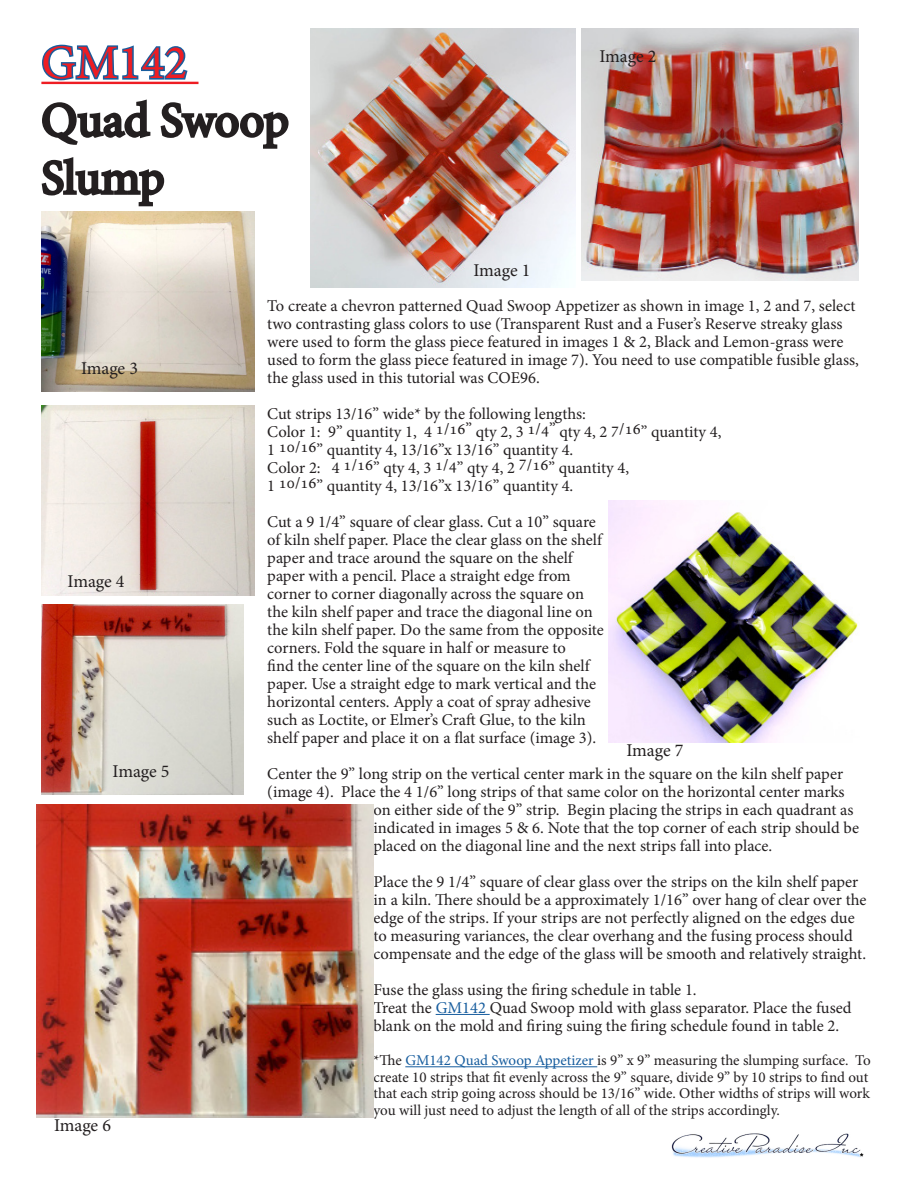
<style>
.page{position:relative;width:918px;height:1188px;background:#fff}
.page>*{position:absolute;margin:0;border:0;box-sizing:border-box;transform-origin:0 0}
.t1{font:48px/57.6px "Minion Pro";letter-spacing:-.005em;color:#231f20}
.t2{font:48px "Minion Pro";color:#ee1d23}
.t3{font:18px "Minion Pro";letter-spacing:-.005em;color:#231f20}
.t4{font:16.5px/18px "Minion Pro";color:#231f20}
.t5{font:15px/16.5px "Minion Pro";color:#231f20}
.s1{color:#175d9e}
</style>
<div class="page">
<img style="left:310px;top:29px;width:266px;height:259px">
<img style="left:581px;top:29px;width:278px;height:252px">
<hr style="left:436px;top:1014px;width:54px;height:1px;background:#175d9e">
<hr style="left:405px;top:1066px;width:192px;height:1px;background:#175d9e">
<img style="left:41px;top:605px;width:203px;height:190px">
<img style="left:37px;top:804px;width:337px;height:314px">
<img style="left:41px;top:406px;width:214px;height:189px">
<img style="left:608px;top:500px;width:251px;height:243px">
<img style="left:41px;top:212px;width:214px;height:179px">
<hr style="left:41px;top:82px;width:158px;height:2px;background:#ee1d23">
<svg style="left:41px;top:44px;width:148px;height:38px"></svg>
<svg style="left:41px;top:99px;width:248px;height:108px"></svg>
<img style="left:671px;top:1133px;width:193px;height:25px">
<p class="t2" style="left:41px;top:31px;width:148px">GM142</p>
<p class="t1" style="left:41px;top:92px;width:249px">Quad Swoop<br>Slump</p>
<p class="t3" style="left:599px;top:44px;width:59px">Image 2</p>
<p class="t3" style="left:473px;top:258px;width:59px">Image 1</p>
<p class="t3" style="left:81px;top:356px;width:59px">Image 3</p>
<p class="t3" style="left:68px;top:570px;width:59px">Image 4</p>
<p class="t3" style="left:112px;top:759px;width:59px">Image 5</p>
<p class="t3" style="left:54px;top:1113px;width:59px">Image 6</p>
<p class="t4" style="left:267px;top:297px;width:593px">To create a chevron patterned Quad Swoop Appetizer as shown in image 1, 2 and 7, select two contrasting glass colors to use (Transparent Rust and a Fuser’s Reserve streaky glass were used to form the glass piece featured in images 1 &amp; 2, Black and Lemon-grass were used to form the glass piece featured in image 7). You need to use compatible fusible glass, the glass used in this tutorial was COE96.</p>
<p class="t4" style="left:267px;top:405px;width:320px">Cut strips 13/16” wide* by the following lengths:</p>
<p class="t4" style="left:267px;top:423px;width:456px">Color 1: 9” quantity 1, 4 1/16” qty 2, 3 1/4” qty 4, 2 7/16” quantity 4,</p>
<p class="t4" style="left:267px;top:441px;width:308px">1 10/16” quantity 4, 13/16”x 13/16” quantity 4.</p>
<p class="t4" style="left:267px;top:459px;width:363px">Color 2: 4 1/16” qty 4, 3 1/4” qty 4, 2 7/16” quantity 4,</p>
<p class="t4" style="left:267px;top:477px;width:308px">1 10/16” quantity 4, 13/16”x 13/16” quantity 4.</p>
<p class="t4" style="left:267px;top:513px;width:338px">Cut a 9 1/4” square of clear glass. Cut a 10” square of kiln shelf paper. Place the clear glass on the shelf paper and trace around the square on the shelf paper with a pencil. Place a straight edge from corner to corner diagonally across the square on the kiln shelf paper and trace the diagonal line on the kiln shelf paper. Do the same from the opposite corners. Fold the square in half or measure to<br>find the center line of the square on the kiln shelf paper. Use a straight edge to mark vertical and the horizontal centers. Apply a coat of spray adhesive such as Loctite, or Elmer’s Craft Glue, to the kiln shelf paper and place it on a flat surface (image 3).</p>
<p class="t4" style="left:267px;top:765px;width:577px">Center the 9” long strip on the vertical center mark in the square on the kiln shelf paper</p>
<p class="t4" style="left:267px;top:783px;width:579px">(image 4). Place the 4 1/6” long strips of that same color on the horizontal center marks</p>
<p class="t4" style="left:374px;top:801px;width:482px">on either side of the 9” strip. Begin placing the strips in each quadrant as</p>
<p class="t4" style="left:374px;top:819px;width:487px">indicated in images 5 &amp; 6. Note that the top corner of each strip should be</p>
<p class="t4" style="left:374px;top:837px;width:400px">placed on the diagonal line and the next strips fall into place.</p>
<p class="t4" style="left:374px;top:873px;width:495px">Place the 9 1/4” square of clear glass over the strips on the kiln shelf paper in a kiln. There should be a approximately 1/16” over hang of clear over the edge of the strips. If your strips are not perfectly aligned on the edges due to measuring variances, the clear overhang and the fusing process should compensate and the edge of the glass will be smooth and relatively straight.</p>
<p class="t4" style="left:374px;top:981px;width:325px">Fuse the glass using the firing schedule in table 1.</p>
<p class="t4" style="left:374px;top:999px;width:480px">Treat the <span class="s1">GM142</span> Quad Swoop mold with glass separator. Place the fused blank on the mold and firing suing the firing schedule found in table 2.</p>
<p class="t5" style="left:374px;top:1052px;width:499px">*The <span class="s1">GM142 Quad Swoop Appetizer</span> is 9” x 9” measuring the slumping surface. To create 10 strips that fit evenly across the 9” square, divide 9” by 10 strips to find out that each strip going across should be 13/16” wide. Other widths of strips will work you will just need to adjust the length of all of the strips accordingly.</p>
<p class="t3" style="left:626px;top:738px;width:59px">Image 7</p>
</div>
